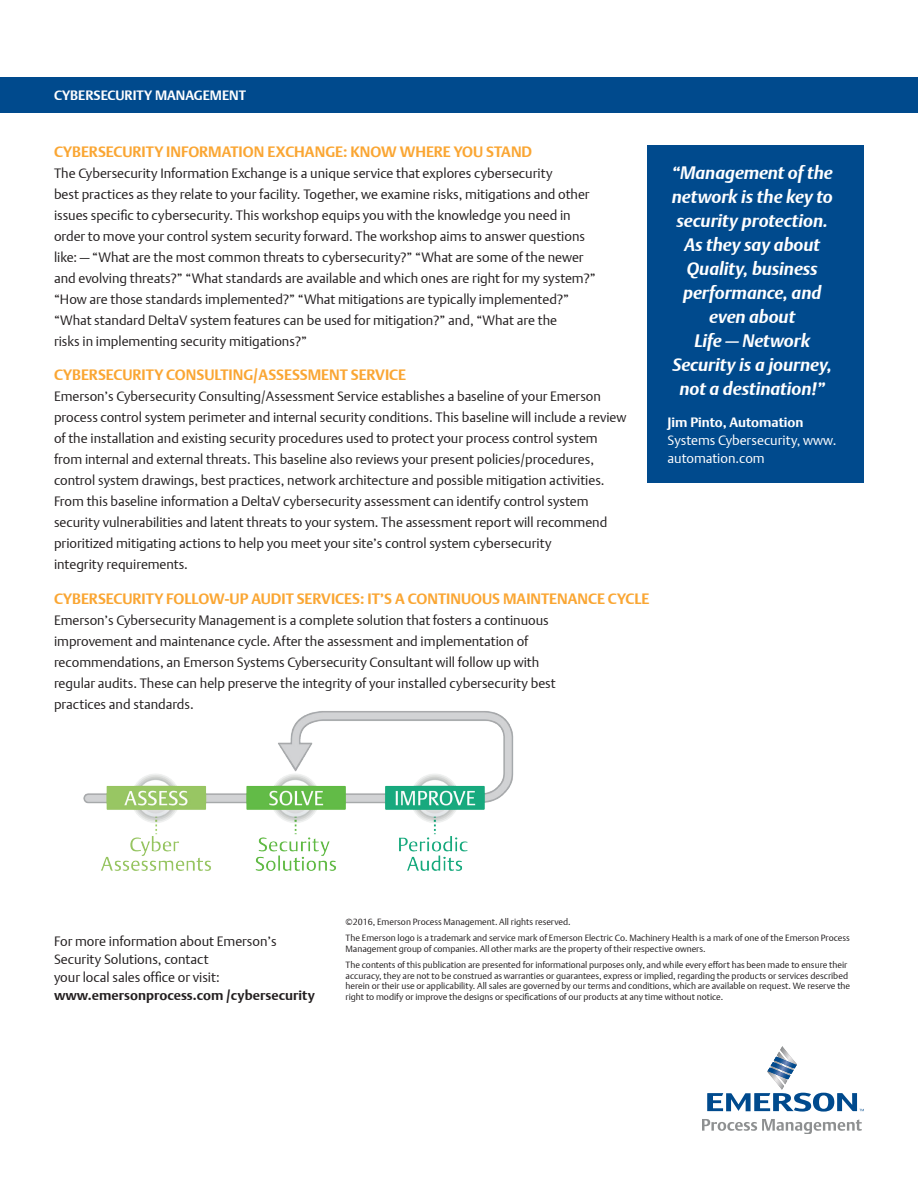
<style>
.page{position:relative;width:918px;height:1188px;background:#fff}
.page>*{position:absolute;margin:0;border:0;box-sizing:border-box;transform-origin:0 0}
.What_If_BULLETS{font:italic 700 18px/24px "DTL Argo T";color:#fff;text-align:center}
.Body_Headers_Orange{font:700 15px "DTL Argo T";color:#faa633}
.t1{font:13.5px/21px "DTL Argo T Light";color:#231f20}
.What_If_BULLETS-2{font:13.5px/18px "DTL Argo T Light";color:#fff}
.t2{font:700 13.5px "DTL Argo T";color:#231f20}
.t3{font:700 13.5px "DTL Argo T";color:#fff}
.t4{font:9px/10.5px "DTL Argo T Light";color:#231f20}
.s1{font-family:"DTL Argo T";font-weight:700}
</style>
<div class="page">
<img style="left:83px;top:711px;width:431px;height:160px">
<svg style="left:707px;top:1046px;width:157px;height:66px"></svg>
<svg style="left:702px;top:1119px;width:160px;height:15px"></svg>
<div style="left:647px;top:145px;width:217px;height:338px;background:#004a8d"></div>
<div style="left:0;top:77px;width:918px;height:36px;background:#004a8d"></div>
<p class="t3" style="left:54px;top:87px;width:193px">CYBERSECURITY MANAGEMENT</p>
<p class="Body_Headers_Orange" style="left:54px;top:143px;width:480px">CYBERSECURITY INFORMATION EXCHANGE: KNOW WHERE YOU STAND</p>
<p class="t1" style="left:54px;top:162px;width:543px">The Cybersecurity Information Exchange is a unique service that explores cybersecurity<br>best practices as they relate to your facility. Together, we examine risks, mitigations and other issues specific to cybersecurity. This workshop equips you with the knowledge you need in order to move your control system security forward. The workshop aims to answer questions like: — “What are the most common threats to cybersecurity?” “What are some of the newer and evolving threats?” “What standards are available and which ones are right for my system?” “How are those standards implemented?” “What mitigations are typically implemented?” “What standard DeltaV system features can be used for mitigation?” and, “What are the<br>risks in implementing security mitigations?”</p>
<p class="Body_Headers_Orange" style="left:54px;top:366px;width:354px">CYBERSECURITY CONSULTING/ASSESSMENT SERVICE</p>
<p class="t1" style="left:54px;top:386px;width:574px">Emerson’s Cybersecurity Consulting/Assessment Service establishes a baseline of your Emerson process control system perimeter and internal security conditions. This baseline will include a review of the installation and existing security procedures used to protect your process control system from internal and external threats. This baseline also reviews your present policies/procedures, control system drawings, best practices, network architecture and possible mitigation activities.<br>From this baseline information a DeltaV cybersecurity assessment can identify control system security vulnerabilities and latent threats to your system. The assessment report will recommend prioritized mitigating actions to help you meet your site’s control system cybersecurity<br>integrity requirements.</p>
<p class="Body_Headers_Orange" style="left:54px;top:590px;width:597px">CYBERSECURITY FOLLOW-UP AUDIT SERVICES: IT’S A CONTINUOUS MAINTENANCE CYCLE</p>
<p class="t1" style="left:54px;top:609px;width:503px">Emerson’s Cybersecurity Management is a complete solution that fosters a continuous improvement and maintenance cycle. After the assessment and implementation of recommendations, an Emerson Systems Cybersecurity Consultant will follow up with regular audits. These can help preserve the integrity of your installed cybersecurity best practices and standards.</p>
<p class="What_If_BULLETS" style="left:672px;top:161px;width:163px">“Management of the network is the key to security protection.<br>As they say about<br>Quality, business performance, and even about<br>Life — Network<br>Security is a journey, not a destination!”</p>
<p class="What_If_BULLETS-2" style="left:668px;top:413px;width:170px"><span class="s1">Jim Pinto, Automation<br></span>Systems Cybersecurity, www. automation.com</p>
<p class="t1" style="left:54px;top:931px;width:224px">For more information about Emerson’s</p>
<p class="t1" style="left:54px;top:949px;width:156px">Security Solutions, contact</p>
<p class="t1" style="left:54px;top:967px;width:167px">your local sales office or visit:</p>
<p class="t2" style="left:54px;top:987px;width:262px">www.emersonprocess.com /cybersecurity</p>
<p class="t4" style="left:346px;top:916px;width:227px">©2016, Emerson Process Management. All rights reserved.</p>
<p class="t4" style="left:346px;top:933px;width:506px">The Emerson logo is a trademark and service mark of Emerson Electric Co. Machinery Health is a mark of one of the Emerson Process<br>Management group of companies. All other marks are the property of their respective owners.</p>
<p class="t4" style="left:346px;top:960px;width:506px">The contents of this publication are presented for informational purposes only, and while every effort has been made to ensure their accuracy, they are not to be construed as warranties or guarantees, express or implied, regarding the products or services described herein or their use or applicability. All sales are governed by our terms and conditions, which are available on request. We reserve the right to modify or improve the designs or specifications of our products at any time without notice.</p>
</div>
